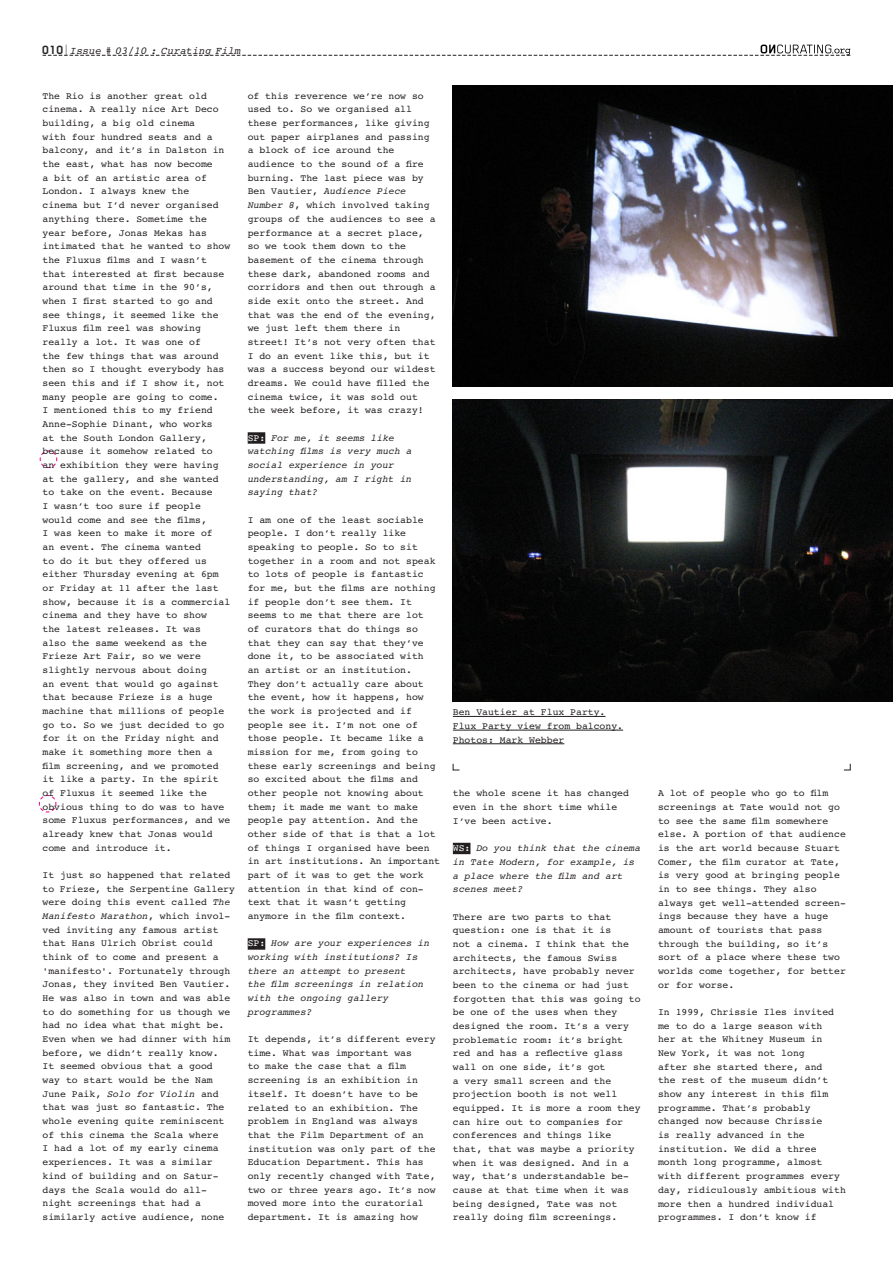
<style>
.page{position:relative;width:893px;height:1263px;background:#fff}
.page>*{position:absolute;margin:0;border:0;box-sizing:border-box;transform-origin:0 0}
.t1{font:italic 10.5px "Courier 10 Pitch BT";color:#231f20}
.t2{font:9.75px/13.6px "Courier 10 Pitch BT";color:#231f20}
.t3{font:italic 9.75px/13.6px "Courier 10 Pitch BT";color:#231f20}
.s1{font-family:"Blender";font-weight:700;font-style:normal;font-size:13.8px}
.s2{font-family:"Blender";font-weight:100;font-style:normal;font-size:13.8px}
.s3{font-style:italic}
.s4{font-style:normal;color:#fff}
</style>
<div class="page">
<svg style="left:40px;top:450px;width:17px;height:18px"></svg>
<svg style="left:39px;top:795px;width:17px;height:17px"></svg>
<div style="left:248px;top:432px;width:17px;height:12px;background:#231f20"></div>
<div style="left:248px;top:938px;width:17px;height:12px;background:#231f20"></div>
<div style="left:453px;top:843px;width:17px;height:11px;background:#231f20"></div>
<img style="left:453px;top:85px;width:440px;height:302px">
<img style="left:453px;top:400px;width:440px;height:301px">
<svg style="left:453px;top:763px;width:7px;height:7px"></svg>
<svg style="left:843px;top:763px;width:8px;height:7px"></svg>
<hr style="left:453px;top:716px;width:152px;height:1px;background:#231f20">
<hr style="left:453px;top:730px;width:170px;height:1px;background:#231f20">
<hr style="left:453px;top:743px;width:111px;height:1px;background:#231f20">
<svg style="left:43px;top:45px;width:807px;height:11px"></svg>
<p class="t1" style="left:43px;top:45px;width:200px"><span class="s1">010</span> <span class="s2">|</span> Issue # 03/10 : Curating Film</p>
<p class="t2" style="left:43px;top:89px;width:189px">The Rio is another great old cinema. A really nice Art Deco building, a big old cinema<br>with four hundred seats and a balcony, and it’s in Dalston in the east, what has now become<br>a bit of an artistic area of<br>London. I always knew the<br>cinema but I’d never organised anything there. Sometime the year before, Jonas Mekas has intimated that he wanted to show the Fluxus films and I wasn’t that interested at first because around that time in the 90’s, when I first started to go and see things, it seemed like the<br>Fluxus film reel was showing really a lot. It was one of<br>the few things that was around then so I thought everybody has seen this and if I show it, not many people are going to come.<br>I mentioned this to my friend<br>Anne-Sophie Dinant, who works<br>at the South London Gallery, because it somehow related to<br>an exhibition they were having at the gallery, and she wanted to take on the event. Because<br>I wasn’t too sure if people would come and see the films,<br>I was keen to make it more of<br>an event. The cinema wanted<br>to do it but they offered us either Thursday evening at 6pm or Friday at 11 after the last show, because it is a commercial cinema and they have to show<br>the latest releases. It was<br>also the same weekend as the<br>Frieze Art Fair, so we were slightly nervous about doing<br>an event that would go against that because Frieze is a huge machine that millions of people go to. So we just decided to go for it on the Friday night and make it something more then a film screening, and we promoted it like a party. In the spirit of Fluxus it seemed like the obvious thing to do was to have some Fluxus performances, and we already knew that Jonas would come and introduce it.</p>
<p class="t2" style="left:43px;top:868px;width:194px">It just so happened that related to Frieze, the Serpentine Gallery were doing this event called <span class="s3">The<br>Manifesto Marathon</span>, which invol&shy;ved inviting any famous artist that Hans Ulrich Obrist could think of to come and present a <span class="s3">'</span>manifesto<span class="s3">'</span>. Fortunately through<br>Jonas, they invited Ben Vautier.<br>He was also in town and was able to do something for us though we had no idea what that might be.<br>Even when we had dinner with him before, we didn’t really know.<br>It seemed obvious that a good<br>way to start would be the Nam<br>June Paik, <span class="s3">Solo for Violin</span> and that was just so fantastic. The whole evening quite reminiscent of this cinema the Scala where<br>I had a lot of my early cinema experiences. It was a similar kind of building and on Satur&shy;days the Scala would do all&shy;night screenings that had a similarly active audience, none</p>
<p class="t2" style="left:248px;top:89px;width:189px">of this reverence we’re now so used to. So we organised all these performances, like giving out paper airplanes and passing a block of ice around the audience to the sound of a fire burning. The last piece was by<br>Ben Vautier, <span class="s3">Audience Piece<br>Number 8</span>, which involved taking groups of the audiences to see a performance at a secret place, so we took them down to the basement of the cinema through these dark, abandoned rooms and corridors and then out through a side exit onto the street. And that was the end of the evening, we just left them there in street! It’s not very often that<br>I do an event like this, but it was a success beyond our wildest dreams. We could have filled the cinema twice, it was sold out the week before, it was crazy!</p>
<p class="t3" style="left:248px;top:431px;width:166px"><span class="s4">SP:</span> For me, it seems like watching films is very much a social experience in your understanding, am I right in saying that?</p>
<p class="t2" style="left:248px;top:513px;width:194px">I am one of the least sociable people. I don’t really like speaking to people. So to sit together in a room and not speak to lots of people is fantastic for me, but the films are nothing if people don’t see them. It seems to me that there are lot<br>of curators that do things so that they can say that they’ve done it, to be associated with<br>an artist or an institution.<br>They don’t actually care about the event, how it happens, how the work is projected and if people see it. I’m not one of those people. It became like a mission for me, from going to these early screenings and being so excited about the films and other people not knowing about them; it made me want to make people pay attention. And the other side of that is that a lot of things I organised have been in art institutions. An important part of it was to get the work attention in that kind of con&shy;text that it wasn’t getting anymore in the film context.</p>
<p class="t3" style="left:248px;top:937px;width:183px"><span class="s4">SP:</span> How are your experiences in working with institutions? Is there an attempt to present<br>the film screenings in relation with the ongoing gallery programmes?</p>
<p class="t2" style="left:248px;top:1032px;width:189px">It depends, it’s different every time. What was important was<br>to make the case that a film screening is an exhibition in itself. It doesn’t have to be related to an exhibition. The problem in England was always that the Film Department of an institution was only part of the<br>Education Department. This has only recently changed with Tate, two or three years ago. It’s now moved more into the curatorial department. It is amazing how</p>
<p class="t2" style="left:453px;top:706px;width:172px">Ben Vautier at Flux Party.<br>Flux Party view from balcony.<br>Photos: Mark Webber</p>
<p class="t2" style="left:453px;top:787px;width:178px">the whole scene it has changed even in the short time while<br>I‘ve been active.</p>
<p class="t3" style="left:453px;top:842px;width:189px"><span class="s4">WS:</span> Do you think that the cinema in Tate Modern, for example, is a place where the film and art scenes meet?</p>
<p class="t2" style="left:453px;top:910px;width:189px">There are two parts to that question: one is that it is<br>not a cinema. I think that the architects, the famous Swiss architects, have probably never been to the cinema or had just forgotten that this was going to be one of the uses when they designed the room. It’s a very problematic room: it’s bright red and has a reflective glass wall on one side, it’s got<br>a very small screen and the projection booth is not well equipped. It is more a room they can hire out to companies for conferences and things like that, that was maybe a priority when it was designed. And in a way, that’s understandable be&shy;cause at that time when it was being designed, Tate was not really doing film screenings.</p>
<p class="t2" style="left:658px;top:787px;width:189px">A lot of people who go to film screenings at Tate would not go to see the same film somewhere else. A portion of that audience is the art world because Stuart<br>Comer, the film curator at Tate, is very good at bringing people in to see things. They also always get well-attended screen&shy;ings because they have a huge amount of tourists that pass through the building, so it’s sort of a place where these two worlds come together, for better or for worse.</p>
<p class="t2" style="left:658px;top:1005px;width:189px">In 1999, Chrissie Iles invited me to do a large season with<br>her at the Whitney Museum in<br>New York, it was not long<br>after she started there, and<br>the rest of the museum didn’t show any interest in this film programme. That’s probably changed now because Chrissie<br>is really advanced in the institution. We did a three month long programme, almost with different programmes every day, ridiculously ambitious with more then a hundred individual programmes. I don’t know if</p>
</div>
